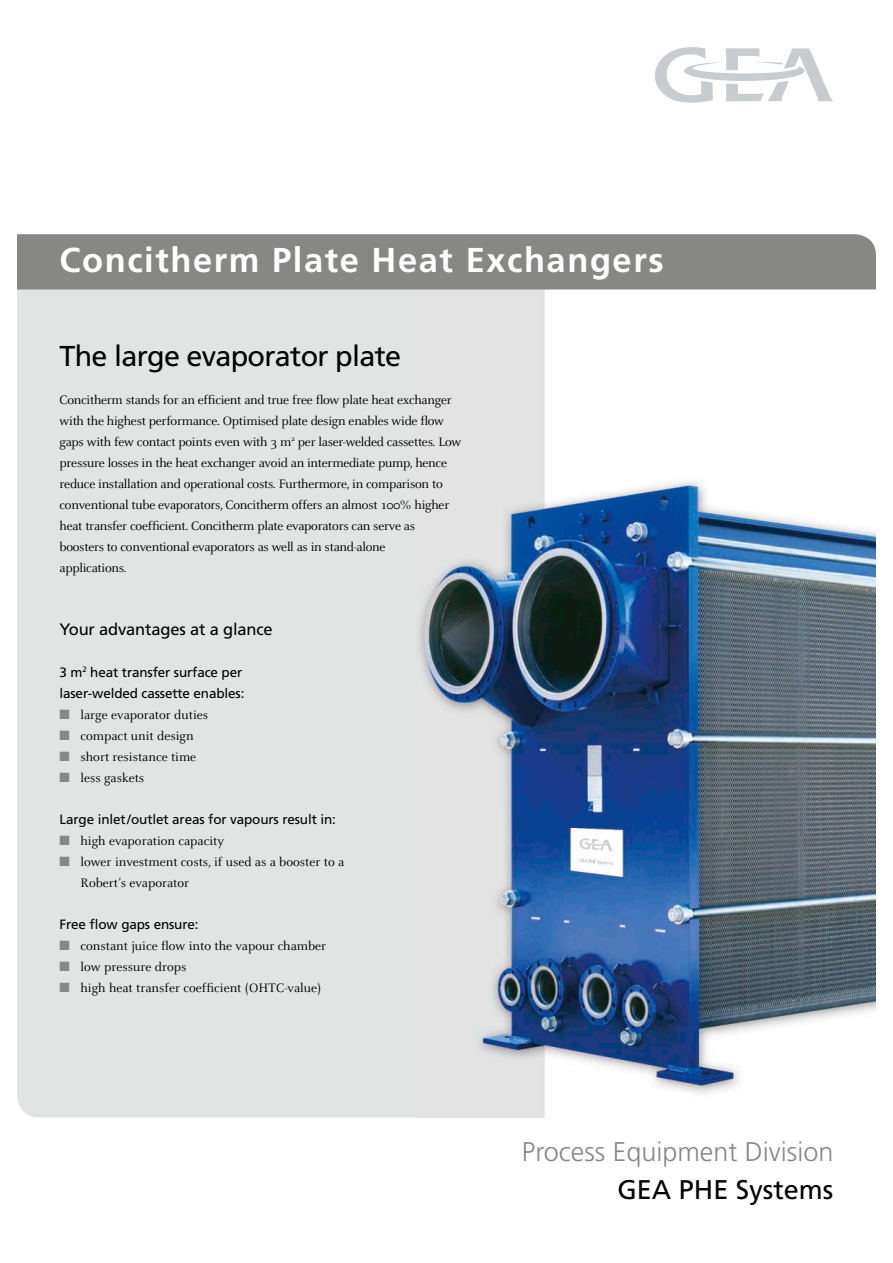
<style>
.page{position:relative;width:893px;height:1263px;background:#fff}
.page>*{position:absolute;margin:0;border:0;box-sizing:border-box;transform-origin:0 0}
.t1{font:700 34.5px "Frutiger";letter-spacing:.045em;color:#fff}
.t2{font:28.8px "Frutiger";letter-spacing:-.025em;color:#000}
.t3{font:300 27px "Frutiger";color:#878786}
.t4{font:27px "Frutiger";color:#000}
.t5{font:16.5px "Frutiger";letter-spacing:-.01em;color:#000}
.t6{font:13.5px/21px "Celeste";letter-spacing:-.02em;color:#000}
.t7{font:13.5px/21px "Celeste";color:#000}
.t8{font:13.5px/21px "Frutiger";letter-spacing:-.01em;color:#000}
.s1{color:#878786}
</style>
<div class="page">
<div style="left:17px;top:289px;width:398px;height:828px;background:#e2e4e4"></div>
<img style="left:415px;top:289px;width:461px;height:828px">
<svg style="left:655px;top:47px;width:178px;height:56px"></svg>
<div style="left:17px;top:234px;width:859px;height:55px;background:#878786"></div>
<h1 class="t1" style="left:60px;top:239px;width:606px">Concitherm Plate Heat Exchangers</h1>
<h2 class="t2" style="left:60px;top:339px;width:343px">The large evaporator plate</h2>
<p class="t6" style="left:60px;top:389px;width:404px">Concitherm stands for an efficient and true free flow plate heat exchanger with the highest performance. Optimised plate design enables wide flow gaps with few contact points even with 3 m<sup>2</sup> per laser-welded cassettes. Low pressure losses in the heat exchanger avoid an intermediate pump, hence reduce installation and operational costs. Furthermore, in comparison to conventional tube evaporators, Concitherm offers an almost 100% higher heat transfer coefficient. Concitherm plate evaporators can serve as boosters to conventional evaporators as well as in stand-alone<br>applications.</p>
<p class="t5" style="left:60px;top:619px;width:215px">Your advantages at a glance</p>
<p class="t8" style="left:60px;top:661px;width:186px">3 m<sup>2</sup> heat transfer surface per laser-welded cassette enables:</p>
<p class="t7" style="left:60px;top:704px;width:150px"><span class="s1">■</span> large evaporator duties</p>
<p class="t7" style="left:60px;top:725px;width:136px"><span class="s1">■</span> compact unit design</p>
<p class="t7" style="left:60px;top:746px;width:138px"><span class="s1">■</span> short resistance time</p>
<p class="t7" style="left:60px;top:767px;width:86px"><span class="s1">■</span> less gaskets</p>
<p class="t8" style="left:60px;top:808px;width:278px">Large inlet/outlet areas for vapours result in:</p>
<p class="t7" style="left:60px;top:830px;width:166px"><span class="s1">■</span> high evaporation capacity</p>
<p class="t7" style="left:81px;top:851px;width:265px;text-indent:-21px"><span class="s1">■</span> lower investment costs, if used as a booster to a<br>Robert’s evaporator</p>
<p class="t8" style="left:60px;top:913px;width:141px">Free flow gaps ensure:</p>
<p class="t7" style="left:60px;top:935px;width:268px"><span class="s1">■</span> constant juice flow into the vapour chamber</p>
<p class="t7" style="left:60px;top:956px;width:128px"><span class="s1">■</span> low pressure drops</p>
<p class="t7" style="left:60px;top:977px;width:263px"><span class="s1">■</span> high heat transfer coefficient (OHTC-value)</p>
<h3 class="t3" style="left:522px;top:1136px;width:313px">Process Equipment Division</h3>
<h3 class="t4" style="left:617px;top:1173px;width:218px">GEA PHE Systems</h3>
</div>
